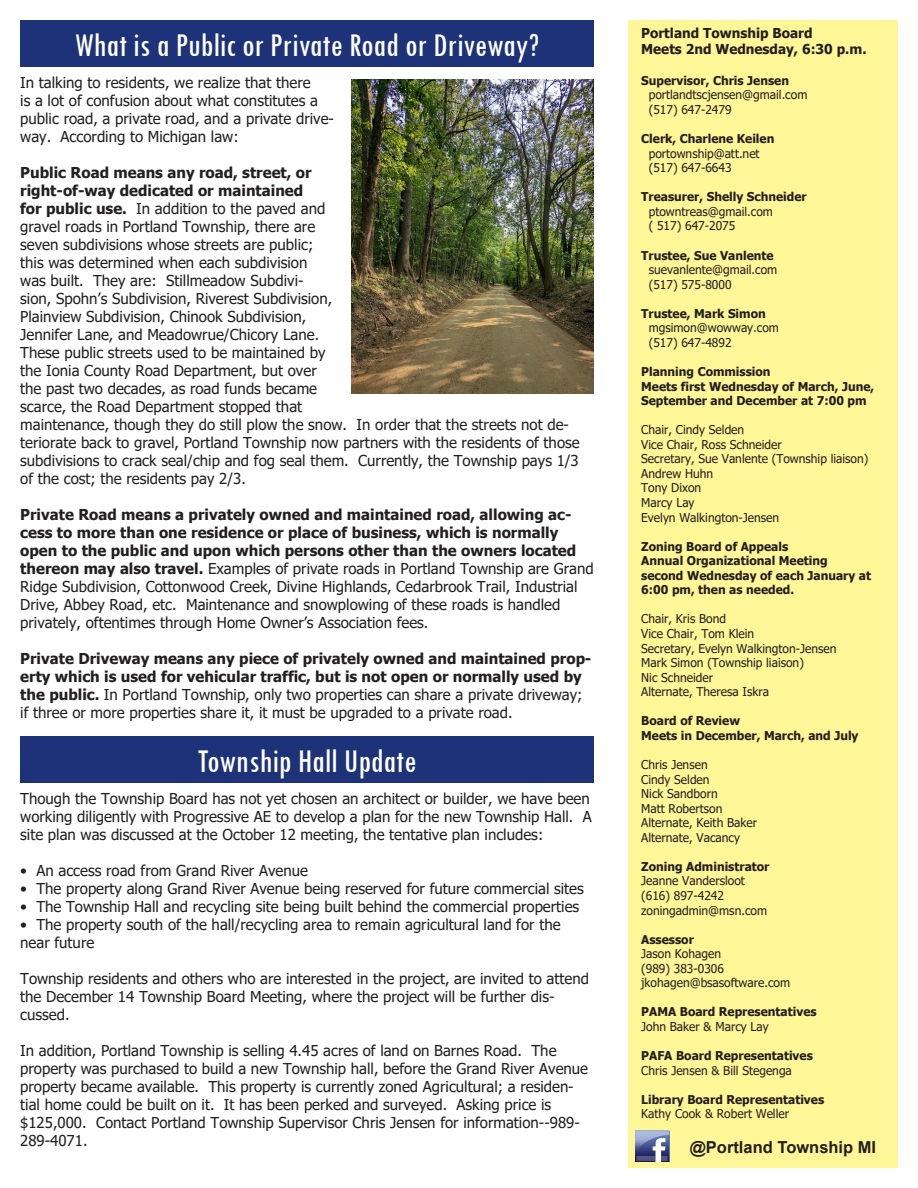
<style>
.page{position:relative;width:918px;height:1188px;background:#fff}
.page>*{position:absolute;margin:0;border:0;box-sizing:border-box;transform-origin:0 0}
.t1{font:condensed 34.5px "Tw Cen";color:#fff}
.Standard_paragraph{font:700 16.5px "Arial";color:#231f20}
.t2{font:15px/18px "Tahoma";color:#231f20}
.t3{font:700 15px/18px "Tahoma";color:#231f20}
.t4{font:700 13.65px "Tahoma";color:#231f20}
.t5{font:12.15px "Tahoma";color:#231f20}
.t6{font:700 12.15px/14.5px "Tahoma";color:#231f20}
.s1{font-weight:700}
.s2{font-weight:400}
</style>
<div class="page">
<div style="left:628px;top:20px;width:270px;height:1128px;background:#fff698"></div>
<div style="left:20px;top:20px;width:574px;height:46px;background:#1d3278"></div>
<div style="left:628px;top:1135px;width:270px;height:33px;background:#fff698"></div>
<img style="left:635px;top:1131px;width:34px;height:31px">
<img style="left:352px;top:79px;width:242px;height:314px">
<div style="left:20px;top:736px;width:574px;height:46px;background:#1d3278"></div>
<p class="t1" style="left:75px;top:25px;width:466px">What is a Public or Private Road or Driveway?</p>
<p class="t2" style="left:20px;top:74px;width:315px">In talking to residents, we realize that there<br>is a lot of confusion about what constitutes a public road, a private road, and a private drive&shy;way. According to Michigan law:</p>
<p class="t2" style="left:20px;top:164px;width:561px"><span class="s1">Public Road means any road, street, or<br>right-of-way dedicated or maintained<br>for public use.</span> In addition to the paved and<br>gravel roads in Portland Township, there are<br>seven subdivisions whose streets are public;<br>this was determined when each subdivision<br>was built. They are: Stillmeadow Subdivi-<br>sion, Spohn’s Subdivision, Riverest Subdivision,<br>Plainview Subdivision, Chinook Subdivision,<br>Jennifer Lane, and Meadowrue/Chicory Lane.<br>These public streets used to be maintained by<br>the Ionia County Road Department, but over<br>the past two decades, as road funds became<br>scarce, the Road Department stopped that<br>maintenance, though they do still plow the snow. In order that the streets not de&shy;teriorate back to gravel, Portland Township now partners with the residents of those subdivisions to crack seal/chip and fog seal them. Currently, the Township pays 1/3 of the cost; the residents pay 2/3.</p>
<p class="t2" style="left:20px;top:506px;width:575px"><span class="s1">Private Road means a privately owned and maintained road, allowing ac&shy;cess to more than one residence or place of business, which is normally open to the public and upon which persons other than the owners located thereon may also travel.</span> Examples of private roads in Portland Township are Grand Ridge Subdivision, Cottonwood Creek, Divine Highlands, Cedarbrook Trail, Industrial Drive, Abbey Road, etc. Maintenance and snowplowing of these roads is handled privately, oftentimes through Home Owner’s Association fees.</p>
<p class="t3" style="left:20px;top:650px;width:573px">Private Driveway means any piece of privately owned and maintained prop&shy;erty which is used for vehicular traffic, but is not open or normally used by the public. <span class="s2">In Portland Township, only two properties can share a private driveway; if three or more properties share it, it must be upgraded to a private road.</span></p>
<p class="t1" style="left:198px;top:740px;width:221px">Township Hall Update</p>
<p class="t2" style="left:20px;top:790px;width:573px">Though the Township Board has not yet chosen an architect or builder, we have been working diligently with Progressive AE to develop a plan for the new Township Hall. A site plan was discussed at the October 12 meeting, the tentative plan includes:</p>
<p class="t2" style="left:20px;top:862px;width:289px">• An access road from Grand River Avenue</p>
<p class="t2" style="left:20px;top:880px;width:565px">• The property along Grand River Avenue being reserved for future commercial sites</p>
<p class="t2" style="left:20px;top:898px;width:561px">• The Township Hall and recycling site being built behind the commercial properties</p>
<p class="t2" style="left:20px;top:916px;width:542px">• The property south of the hall/recycling area to remain agricultural land for the near future</p>
<p class="t2" style="left:20px;top:970px;width:570px">Township residents and others who are interested in the project, are invited to attend the December 14 Township Board Meeting, where the project will be further dis&shy;cussed.</p>
<p class="t2" style="left:20px;top:1042px;width:569px">In addition, Portland Township is selling 4.45 acres of land on Barnes Road. The property was purchased to build a new Township hall, before the Grand River Avenue property became available. This property is currently zoned Agricultural; a residen&shy;tial home could be built on it. It has been perked and surveyed. Asking price is $125,000. Contact Portland Township Supervisor Chris Jensen for information--989- 289-4071.</p>
<p class="t4" style="left:641px;top:23px;width:173px">Portland Township Board</p>
<p class="t4" style="left:641px;top:39px;width:227px">Meets 2nd Wednesday, 6:30 p.m.</p>
<p class="t6" style="left:641px;top:74px;width:149px">Supervisor, Chris Jensen</p>
<p class="t5" style="left:649px;top:87px;width:160px">portlandtscjensen@gmail.com</p>
<p class="t5" style="left:649px;top:101px;width:84px">(517) 647-2479</p>
<p class="t6" style="left:641px;top:132px;width:135px">Clerk, Charlene Keilen</p>
<p class="t5" style="left:649px;top:145px;width:112px">portownship@att.net</p>
<p class="t5" style="left:649px;top:160px;width:84px">(517) 647-6643</p>
<p class="t6" style="left:641px;top:190px;width:167px">Treasurer, Shelly Schneider</p>
<p class="t5" style="left:649px;top:203px;width:126px">ptowntreas@gmail.com</p>
<p class="t5" style="left:649px;top:218px;width:88px">( 517) 647-2075</p>
<p class="t6" style="left:641px;top:248px;width:134px">Trustee, Sue Vanlente</p>
<p class="t5" style="left:649px;top:261px;width:130px">suevanlente@gmail.com</p>
<p class="t5" style="left:649px;top:276px;width:84px">(517) 575-8000</p>
<p class="t6" style="left:641px;top:307px;width:126px">Trustee, Mark Simon</p>
<p class="t5" style="left:649px;top:320px;width:132px">mgsimon@wowway.com</p>
<p class="t5" style="left:649px;top:334px;width:84px">(517) 647-4892</p>
<p class="t6" style="left:641px;top:365px;width:131px">Planning Commission</p>
<p class="t6" style="left:641px;top:379px;width:235px">Meets first Wednesday of March, June,<br>September and December at 7:00 pm</p>
<p class="t5" style="left:641px;top:422px;width:105px">Chair, Cindy Selden</p>
<p class="t5" style="left:641px;top:436px;width:142px">Vice Chair, Ross Schneider</p>
<p class="t5" style="left:641px;top:451px;width:229px">Secretary, Sue Vanlente (Township liaison)</p>
<p class="t5" style="left:641px;top:465px;width:74px">Andrew Huhn</p>
<p class="t5" style="left:641px;top:480px;width:61px">Tony Dixon</p>
<p class="t5" style="left:641px;top:494px;width:55px">Marcy Lay</p>
<p class="t5" style="left:641px;top:509px;width:140px">Evelyn Walkington-Jensen</p>
<p class="t6" style="left:641px;top:539px;width:148px">Zoning Board of Appeals</p>
<p class="t6" style="left:641px;top:554px;width:188px">Annual Organizational Meeting</p>
<p class="t6" style="left:641px;top:569px;width:231px">second Wednesday of each January at<br>6:00 pm, then as needed.</p>
<p class="t5" style="left:641px;top:611px;width:86px">Chair, Kris Bond</p>
<p class="t5" style="left:641px;top:625px;width:115px">Vice Chair, Tom Klein</p>
<p class="t5" style="left:641px;top:640px;width:197px">Secretary, Evelyn Walkington-Jensen</p>
<p class="t5" style="left:641px;top:655px;width:164px">Mark Simon (Township liaison)</p>
<p class="t5" style="left:641px;top:669px;width:73px">Nic Schneider</p>
<p class="t5" style="left:641px;top:684px;width:129px">Alternate, Theresa Iskra</p>
<p class="t6" style="left:641px;top:714px;width:100px">Board of Review</p>
<p class="t6" style="left:641px;top:729px;width:219px">Meets in December, March, and July</p>
<p class="t5" style="left:641px;top:756px;width:68px">Chris Jensen</p>
<p class="t5" style="left:641px;top:771px;width:70px">Cindy Selden</p>
<p class="t5" style="left:641px;top:786px;width:78px">Nick Sandborn</p>
<p class="t5" style="left:641px;top:800px;width:83px">Matt Robertson</p>
<p class="t5" style="left:641px;top:815px;width:117px">Alternate, Keith Baker</p>
<p class="t5" style="left:641px;top:829px;width:100px">Alternate, Vacancy</p>
<p class="t6" style="left:641px;top:860px;width:130px">Zoning Administrator</p>
<p class="t5" style="left:641px;top:873px;width:105px">Jeanne Vandersloot</p>
<p class="t5" style="left:641px;top:887px;width:84px">(616) 897-4242</p>
<p class="t5" style="left:641px;top:902px;width:127px">zoningadmin@msn.com</p>
<p class="t6" style="left:641px;top:932px;width:54px">Assessor</p>
<p class="t5" style="left:641px;top:946px;width:81px">Jason Kohagen</p>
<p class="t5" style="left:641px;top:960px;width:84px">(989) 383-0306</p>
<p class="t5" style="left:641px;top:975px;width:151px">jkohagen@bsasoftware.com</p>
<p class="t6" style="left:641px;top:1005px;width:177px">PAMA Board Representatives</p>
<p class="t5" style="left:641px;top:1018px;width:129px">John Baker &amp; Marcy Lay</p>
<p class="t6" style="left:641px;top:1049px;width:173px">PAFA Board Representatives</p>
<p class="t5" style="left:641px;top:1062px;width:152px">Chris Jensen &amp; Bill Stegenga</p>
<p class="t6" style="left:641px;top:1093px;width:184px">Library Board Representatives</p>
<p class="t5" style="left:641px;top:1106px;width:149px">Kathy Cook &amp; Robert Weller</p>
<p class="Standard_paragraph" style="left:690px;top:1136px;width:188px">@Portland Township MI</p>
</div>
